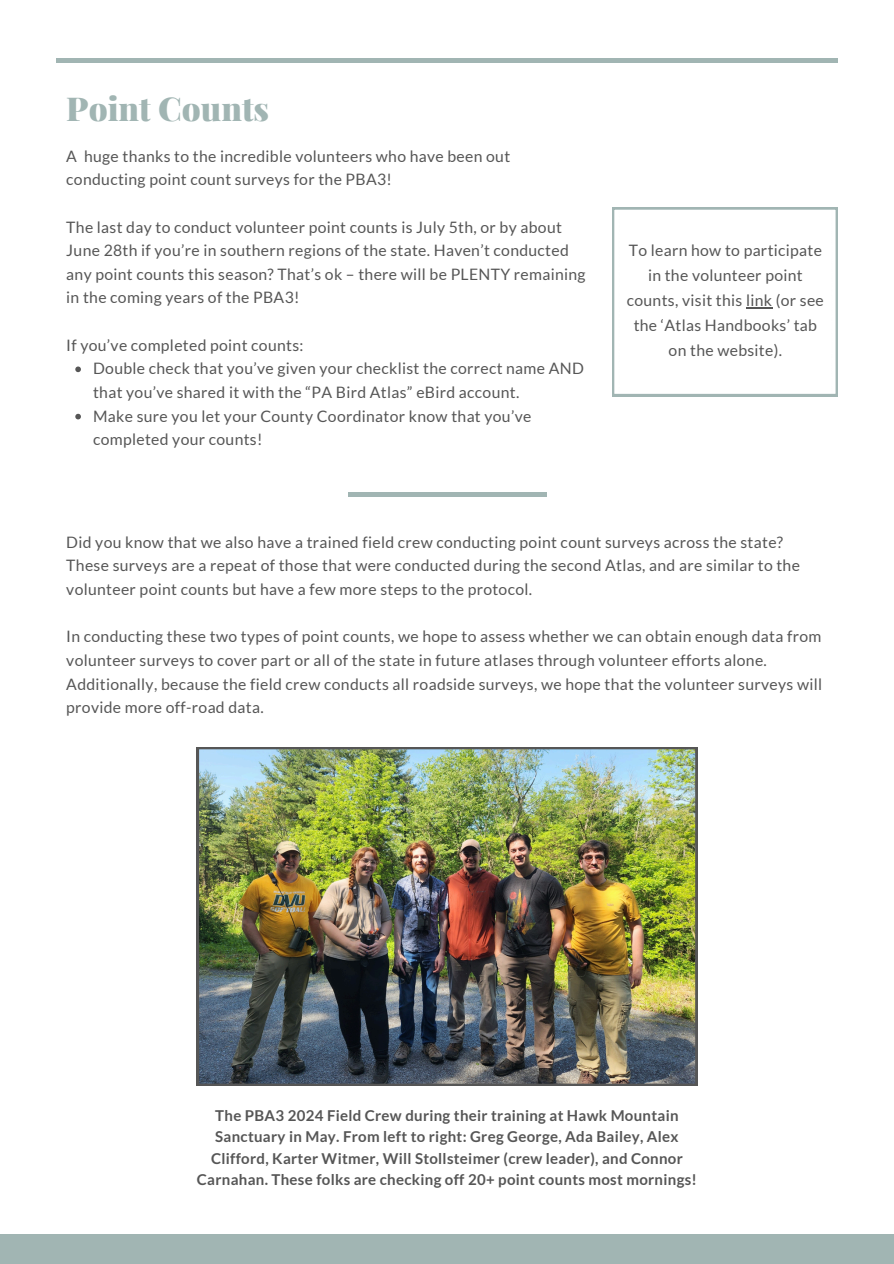
<style>
.page{position:relative;width:894px;height:1264px;background:#fff}
.page>*{position:absolute;margin:0;border:0;box-sizing:border-box;transform-origin:0 0}
.t1{font:900 33px "Playfair Display";color:#a1b5b3}
.t2{font:15.75px/23.7px "Lato";letter-spacing:.02em;color:#565656}
.t3{font:700 15px/21.5px "Lato";letter-spacing:.02em;color:#565656;text-align:center}
</style>
<div class="page">
<div style="left:0;top:1234px;width:893px;height:29px;background:#a1b5b3"></div>
<div style="left:56px;top:58px;width:781px;height:5px;background:#a1b5b3"></div>
<hr style="left:348px;top:492px;width:198px;height:4px;background:#a1b5b3">
<img style="left:197px;top:747px;width:500px;height:338px">
<svg style="left:75px;top:366px;width:6px;height:6px"></svg>
<svg style="left:75px;top:414px;width:6px;height:5px"></svg>
<svg style="left:612px;top:207px;width:225px;height:189px"></svg>
<p class="t1" style="left:66px;top:86px;width:204px">Point Counts</p>
<p class="t2" style="left:66px;top:144px;width:445px">A huge thanks to the incredible volunteers who have been out conducting point count surveys for the PBA3!</p>
<p class="t2" style="left:66px;top:215px;width:520px">The last day to conduct volunteer point counts is July 5th, or by about June 28th if you’re in southern regions of the state. Haven’t conducted any point counts this season? That’s ok – there will be PLENTY remaining in the coming years of the PBA3!</p>
<p class="t2" style="left:66px;top:333px;width:238px">If you’ve completed point counts:</p>
<p class="t2" style="left:93px;top:356px;width:492px">Double check that you’ve given your checklist the correct name AND that you’ve shared it with the “PA Bird Atlas” eBird account.</p>
<p class="t2" style="left:93px;top:404px;width:439px">Make sure you let your County Coordinator know that you’ve completed your counts!</p>
<h2 class="t2" style="left:626px;top:238px;width:198px;line-height:24.8px;text-align:center">To learn how to participate in the volunteer point counts, visit this link (or see the ‘Atlas Handbooks’ tab on the website).</h2>
<p class="t2" style="left:66px;top:529px;width:735px">Did you know that we also have a trained field crew conducting point count surveys across the state?<br>These surveys are a repeat of those that were conducted during the second Atlas, and are similar to the volunteer point counts but have a few more steps to the protocol.</p>
<p class="t2" style="left:66px;top:624px;width:757px">In conducting these two types of point counts, we hope to assess whether we can obtain enough data from volunteer surveys to cover part or all of the state in future atlases through volunteer efforts alone.<br>Additionally, because the field crew conducts all roadside surveys, we hope that the volunteer surveys will provide more off-road data.</p>
<p class="t3" style="left:197px;top:1104px;width:501px">The PBA3 2024 Field Crew during their training at Hawk Mountain Sanctuary in May. From left to right: Greg George, Ada Bailey, Alex Clifford, Karter Witmer, Will Stollsteimer (crew leader), and Connor Carnahan. These folks are checking off 20+ point counts most mornings!</p>
</div>
